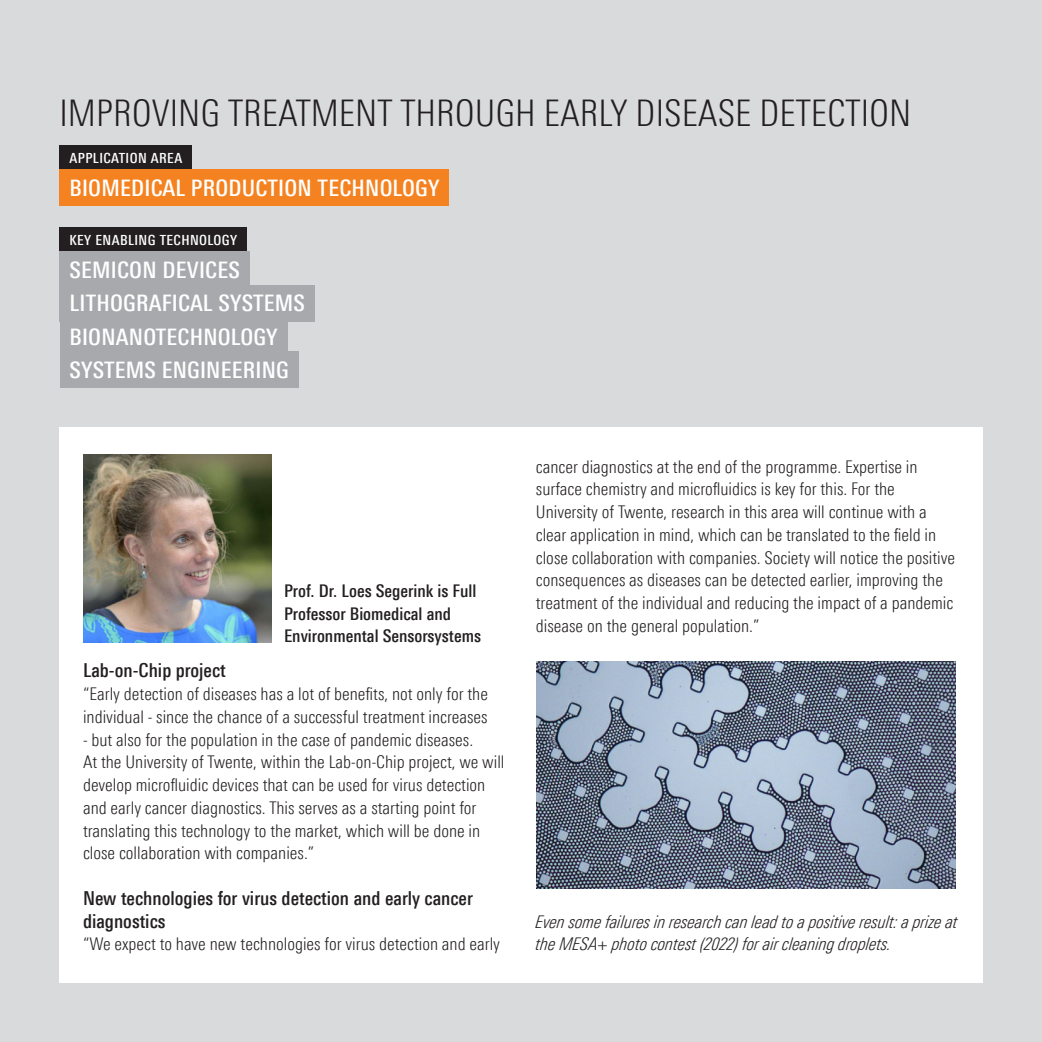
<style>
.page{position:relative;width:1042px;height:1042px;background:#d9dadc}
.page>*{position:absolute;margin:0;border:0;box-sizing:border-box;transform-origin:0 0}
.Kop_1{font:300 36.75px "Linotype Univers 320 Cn";color:#231f20}
.Kop_2_bg_grijs{font:500 22.75px "Linotype Univers 520 Cn";letter-spacing:.01em;color:#fff}
.Kop_2_bg_oranje{font:500 22.75px "Linotype Univers 520 Cn";letter-spacing:.01em;color:#fff}
.Kop_4{font:500 19.25px/22.8px "Linotype Univers 520 Cn";color:#231f20}
.Body{font:300 17.5px/22.8px "Linotype Univers 320 Cn";color:#231f20}
.Body-2{font:17.5px/22.8px "Linotype Univers 321 Cn Lt It";color:#231f20}
.Body-3{font:500 17.5px/22.8px "Linotype Univers 520 Cn";color:#231f20}
.Kop_2_bg_oranje_kopi{font:500 14px "Linotype Univers 520 Cn";letter-spacing:.03em;color:#fff}
</style>
<div class="page">
<div style="left:59px;top:427px;width:923px;height:555px;background:#fff"></div>
<img style="left:536px;top:661px;width:420px;height:227px">
<div style="left:60px;top:145px;width:132px;height:25px;background:#231f20"></div>
<div style="left:60px;top:170px;width:389px;height:36px;background:#f58220"></div>
<div style="left:60px;top:227px;width:187px;height:25px;background:#231f20"></div>
<div style="left:60px;top:252px;width:190px;height:36px;background:#a8a9ad"></div>
<div style="left:60px;top:285px;width:255px;height:36px;background:#a8a9ad"></div>
<div style="left:60px;top:318px;width:227px;height:36px;background:#a8a9ad"></div>
<div style="left:60px;top:352px;width:238px;height:36px;background:#a8a9ad"></div>
<img style="left:83px;top:454px;width:189px;height:188px">
<p class="Kop_1" style="left:60px;top:92px;width:853px">IMPROVING TREATMENT THROUGH EARLY DISEASE DETECTION</p>
<p class="Kop_2_bg_oranje_kopi" style="left:69px;top:149px;width:114px">APPLICATION AREA</p>
<p class="Kop_2_bg_oranje" style="left:69px;top:174px;width:371px">BIOMEDICAL PRODUCTION TECHNOLOGY</p>
<p class="Kop_2_bg_oranje_kopi" style="left:69px;top:232px;width:169px">KEY ENABLING TECHNOLOGY</p>
<p class="Kop_2_bg_grijs" style="left:69px;top:257px;width:172px">SEMICON DEVICES</p>
<p class="Kop_2_bg_grijs" style="left:69px;top:290px;width:237px">LITHOGRAFICAL SYSTEMS</p>
<p class="Kop_2_bg_grijs" style="left:69px;top:323px;width:210px">BIONANOTECHNOLOGY</p>
<p class="Kop_2_bg_grijs" style="left:69px;top:356px;width:221px">SYSTEMS ENGINEERING</p>
<p class="Body-3" style="left:284px;top:579px;width:199px">Prof. Dr. Loes Segerink is Full<br>Professor Biomedical and<br>Environmental Sensorsystems</p>
<p class="Kop_4" style="left:83px;top:659px;width:144px">Lab-on-Chip project</p>
<p class="Body" style="left:83px;top:682px;width:406px">“Early detection of diseases has a lot of benefits, not only for the individual - since the chance of a successful treatment increases</p>
<p class="Body" style="left:83px;top:728px;width:423px">- but also for the population in the case of pandemic diseases.<br>At the University of Twente, within the Lab-on-Chip project, we will develop microfluidic devices that can be used for virus detection and early cancer diagnostics. This serves as a starting point for translating this technology to the market, which will be done in close collaboration with companies.”</p>
<p class="Kop_4" style="left:83px;top:886px;width:391px">New technologies for virus detection and early cancer diagnostics</p>
<p class="Body" style="left:83px;top:933px;width:418px">“We expect to have new technologies for virus detection and early</p>
<p class="Body" style="left:536px;top:455px;width:421px">cancer diagnostics at the end of the programme. Expertise in surface chemistry and microfluidics is key for this. For the University of Twente, research in this area will continue with a clear application in mind, which can be translated to the field in close collaboration with companies. Society will notice the positive consequences as diseases can be detected earlier, improving the treatment of the individual and reducing the impact of a pandemic disease on the general population.”</p>
<p class="Body-2" style="left:536px;top:910px;width:423px">Even some failures in research can lead to a positive result: a prize at the MESA+ photo contest (2022) for air cleaning droplets.</p>
</div>
